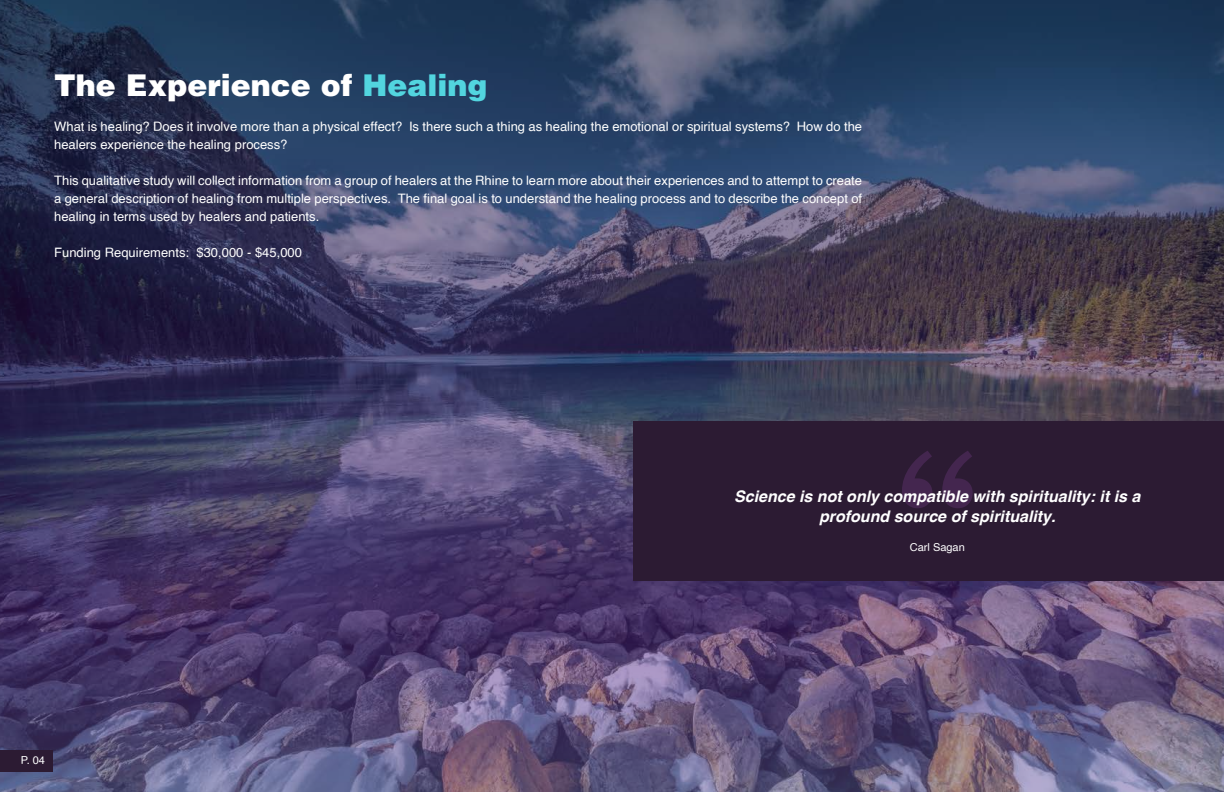
<style>
.page{position:relative;width:1224px;height:792px;background:#fff}
.page>*{position:absolute;margin:0;border:0;box-sizing:border-box;transform-origin:0 0}
.t1{font:900 30px "Helvetica LT Std";color:#fff}
.t2{font:italic 700 16px/20px "Helvetica";color:#fff;text-align:center}
.t3{font:13px/18px "Helvetica";color:#fff}
.t4{font:11px "Helvetica";color:#fff}
.s1{color:#52d5df}
</style>
<div class="page">
<img style="left:0;top:0;width:1224px;height:792px">
<div style="left:634px;top:421px;width:590px;height:160px;background:#2c1b33"></div>
<svg style="left:902px;top:451px;width:71px;height:57px"></svg>
<div style="left:0;top:750px;width:53px;height:22px;background:#2c1b33"></div>
<h1 class="t1" style="left:54px;top:66px;width:435px">The Experience of <span class="s1">Healing</span></h1>
<p class="t3" style="left:54px;top:118px;width:809px">What is healing? Does it involve more than a physical effect? Is there such a thing as healing the emotional or spiritual systems? How do the healers experience the healing process?</p>
<p class="t3" style="left:54px;top:172px;width:810px;text-align:justify">This qualitative study will collect information from a group of healers at the Rhine to learn more about their experiences and to attempt to create a general description of healing from multiple perspectives. The final goal is to understand the healing process and to describe the concept of healing in terms used by healers and patients.</p>
<p class="t3" style="left:54px;top:244px;width:249px">Funding Requirements: $30,000 - $45,000</p>
<p class="t4" style="left:21px;top:752px;width:26px">P. 04</p>
<p class="t2" style="left:734px;top:486px;width:408px">Science is not only compatible with spirituality: it is a profound source of spirituality.</p>
<p class="t4" style="left:910px;top:538px;width:57px">Carl Sagan</p>
</div>
